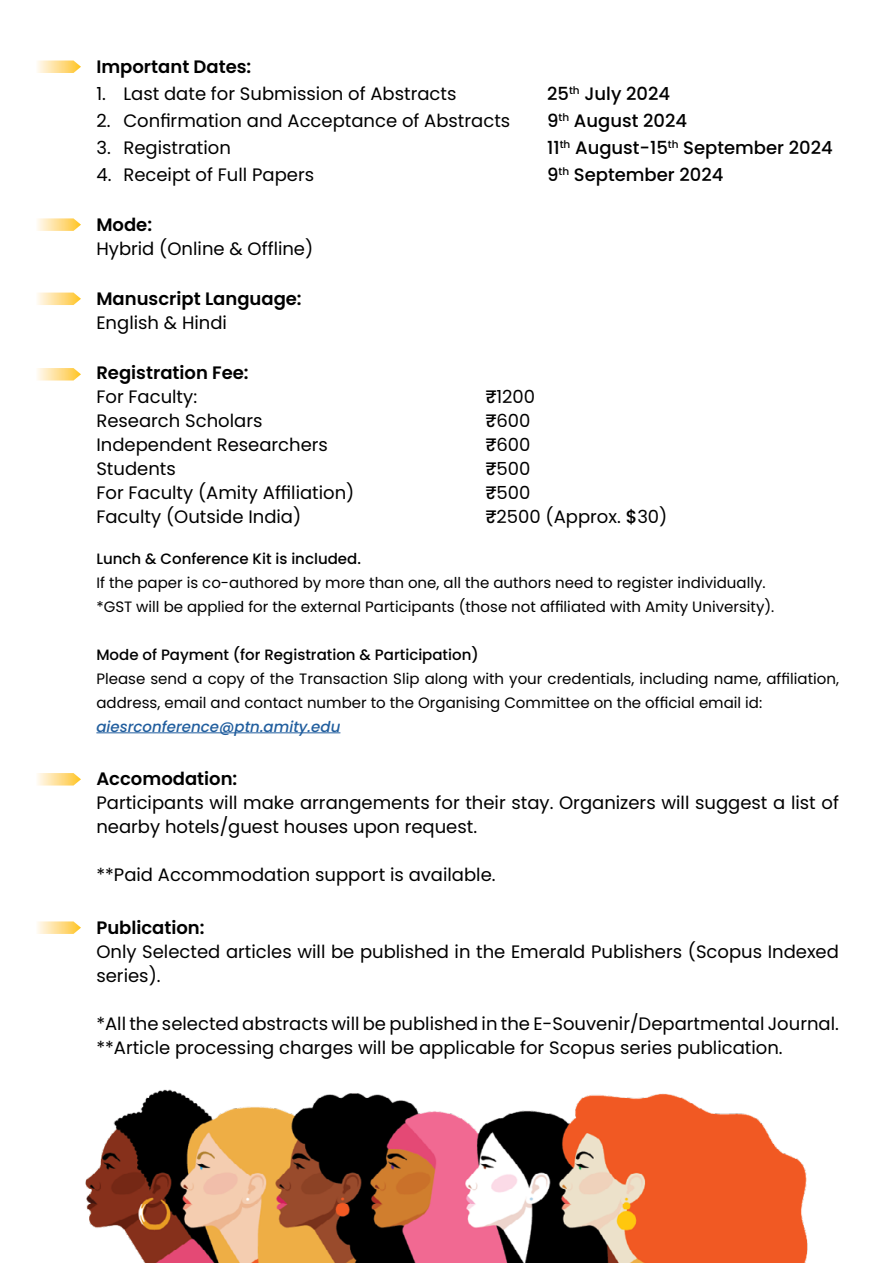
<style>
.page{position:relative;width:893px;height:1263px;background:#fff}
.page>*{position:absolute;margin:0;border:0;box-sizing:border-box;transform-origin:0 0}
.t1{font:18px/24px "Poppins";color:#000}
.t2{font:600 18px "Poppins";color:#000}
.t3{font:500 18px/27px "Poppins";color:#000}
.t4{font:15px/24px "Poppins";color:#000}
.t5{font:500 15px "Poppins";color:#000}
.t6{font:italic 500 15px "Poppins";color:#215e9e}
.s1{font-weight:500}
</style>
<div class="page">
<hr style="left:96px;top:732px;width:244px;height:1px;background:#215e9e">
<img style="left:85px;top:1089px;width:723px;height:174px">
<svg style="left:37px;top:773px;width:44px;height:12px"></svg>
<svg style="left:37px;top:368px;width:44px;height:12px"></svg>
<svg style="left:37px;top:293px;width:44px;height:12px"></svg>
<svg style="left:37px;top:218px;width:44px;height:13px"></svg>
<svg style="left:37px;top:61px;width:44px;height:12px"></svg>
<svg style="left:37px;top:921px;width:44px;height:13px"></svg>
<p class="t2" style="left:96px;top:56px;width:156px">Important Dates:</p>
<p class="t1" style="left:96px;top:82px;width:362px">1. Last date for Submission of Abstracts</p>
<p class="t1" style="left:96px;top:109px;width:415px">2. Confirmation and Acceptance of Abstracts</p>
<p class="t1" style="left:96px;top:136px;width:136px">3. Registration</p>
<p class="t1" style="left:96px;top:163px;width:219px">4. Receipt of Full Papers</p>
<p class="t3" style="left:547px;top:80px;width:287px">25<sup>th</sup> July 2024<br>9<sup>th</sup> August 2024<br>11<sup>th</sup> August-15<sup>th</sup> September 2024<br>9<sup>th</sup> September 2024</p>
<p class="t2" style="left:96px;top:214px;width:57px">Mode:</p>
<p class="t1" style="left:96px;top:237px;width:218px">Hybrid (Online &amp; Offline)</p>
<p class="t2" style="left:96px;top:289px;width:207px">Manuscript Language:</p>
<p class="t1" style="left:96px;top:311px;width:132px">English &amp; Hindi</p>
<p class="t2" style="left:96px;top:363px;width:154px">Registration Fee:</p>
<p class="t1" style="left:96px;top:385px;width:260px">For Faculty:<br>Research Scholars<br>Independent Researchers<br>Students<br>For Faculty (Amity Affiliation)<br>Faculty (Outside India)</p>
<p class="t1" style="left:485px;top:385px;width:184px"><span class="s1">₹</span>1200<br><span class="s1">₹</span>600<br><span class="s1">₹</span>600<br><span class="s1">₹</span>500<br><span class="s1">₹</span>500<br><span class="s1">₹</span>2500 (Approx. <span class="s1">$</span>30)</p>
<p class="t5" style="left:96px;top:550px;width:266px">Lunch &amp; Conference Kit is included.</p>
<p class="t4" style="left:96px;top:570px;width:679px">If the paper is co-authored by more than one, all the authors need to register individually. *GST will be applied for the external Participants (those not affiliated with Amity University).</p>
<p class="t5" style="left:96px;top:646px;width:384px">Mode of Payment (for Registration &amp; Participation)</p>
<p class="t4" style="left:96px;top:666px;width:744px">Please send a copy of the Transaction Slip along with your credentials, including name, affiliation, address, email and contact number to the Organising Committee on the official email id:</p>
<p class="t6" style="left:96px;top:718px;width:245px">aiesrconference@ptn.amity.edu</p>
<p class="t2" style="left:96px;top:769px;width:142px">Accomodation:</p>
<p class="t1" style="left:96px;top:791px;width:744px">Participants will make arrangements for their stay. Organizers will suggest a list of nearby hotels/guest houses upon request.</p>
<p class="t1" style="left:96px;top:863px;width:401px">**Paid Accommodation support is available.</p>
<p class="t2" style="left:96px;top:917px;width:110px">Publication:</p>
<p class="t1" style="left:96px;top:939px;width:744px">Only Selected articles will be published in the Emerald Publishers (Scopus Indexed series).</p>
<p class="t1" style="left:96px;top:1011px;width:744px">*All the selected abstracts will be published in the E-Souvenir/Departmental Journal. **Article processing charges will be applicable for Scopus series publication.</p>
</div>
